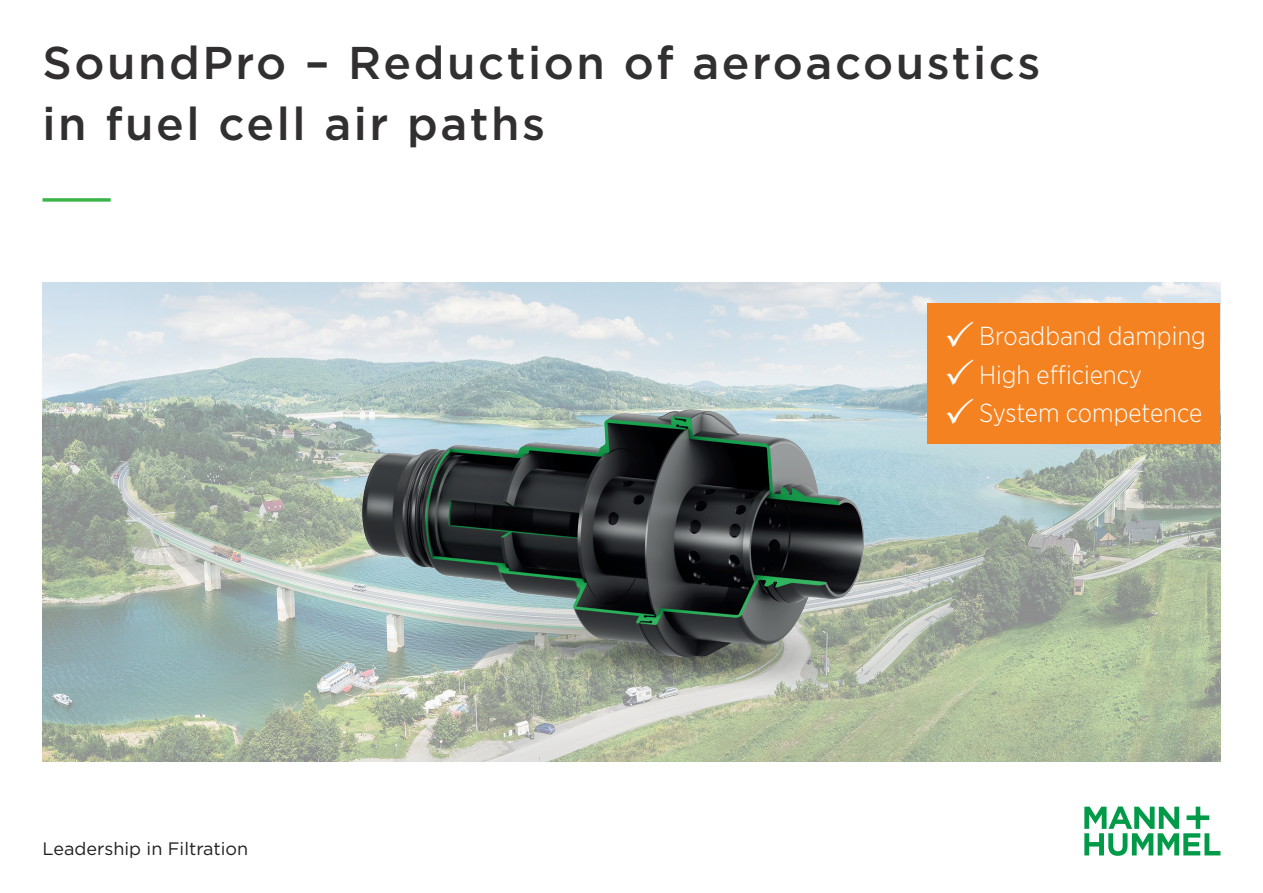
<style>
.page{position:relative;width:1263px;height:893px;background:#fff}
.page>*{position:absolute;margin:0;border:0;box-sizing:border-box;transform-origin:0 0}
.t1{font:500 45.9px/61.2px "Gotham";letter-spacing:.055em;color:#312f30}
.t2{font:300 25.95px/38.2px "Gotham Narrow";color:#fff}
.t3{font:18px "Gotham";color:#231f20}
</style>
<div class="page">
<img style="left:43px;top:283px;width:1177px;height:478px">
<svg style="left:1084px;top:806px;width:136px;height:50px"></svg>
<svg style="left:43px;top:198px;width:68px;height:4px"></svg>
<div style="left:927px;top:304px;width:293px;height:140px;background:#f58220"></div>
<img style="left:294px;top:317px;width:667px;height:432px">
<svg style="left:947px;top:321px;width:14px;height:26px"></svg>
<svg style="left:947px;top:359px;width:14px;height:26px"></svg>
<svg style="left:947px;top:397px;width:14px;height:26px"></svg>
<p class="t1" style="left:43px;top:32px;width:999px">SoundPro – Reduction of aeroacoustics in fuel cell air paths</p>
<p class="t3" style="left:43px;top:837px;width:207px">Leadership in Filtration</p>
<p class="t2" style="left:979px;top:317px;width:228px">Broadband damping<br>High efficiency<br>System competence</p>
</div>
